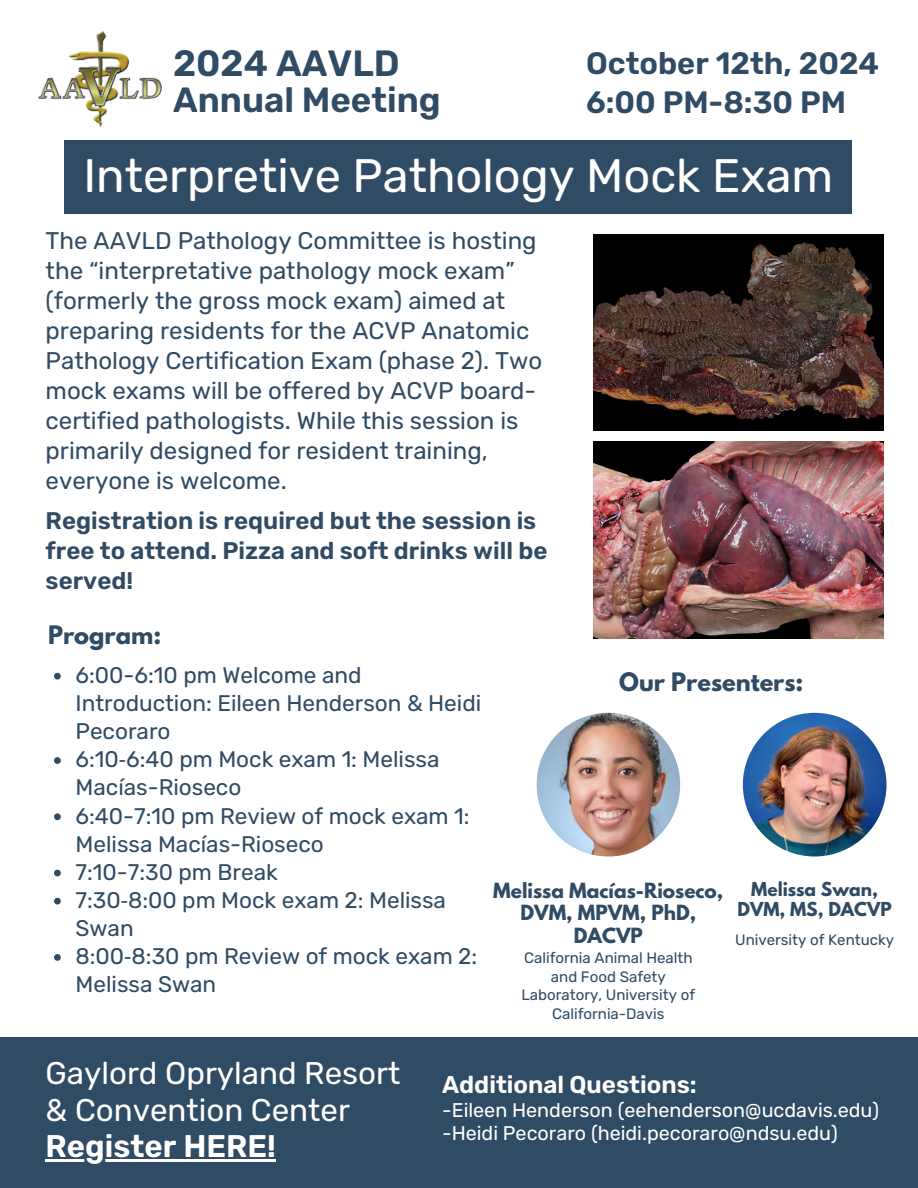
<style>
.page{position:relative;width:918px;height:1188px;background:#fff}
.page>*{position:absolute;margin:0;border:0;box-sizing:border-box;transform-origin:0 0}
.t1{font:46.95px "Rubik";color:#fff}
.t2{font:600 36.45px "Rubik";color:#304b64}
.t3{font:600 34.95px "Rubik";color:#304b64}
.t4{font:31.35px/36.3px "Rubik";color:#fff}
.t5{font:600 31.35px "Rubik";color:#fff}
.t6{font:600 30.9px/38.2px "Rubik";color:#304b64}
.t7{font:600 24.3px "Rubik";color:#fff}
.t8{font:24.15px/30px "Rubik";color:#304b64}
.t9{font:600 24.15px/30px "Rubik";color:#304b64}
.t10{font:22.5px/28.2px "Rubik";color:#304b64}
.t11{font:700 22.5px "League Spartan";color:#304b64}
.t12{font:19.8px "Rubik";color:#fff}
.t13{font:700 18.6px/22.5px "League Spartan";color:#304b64;text-align:center}
.t14{font:700 17.1px "League Spartan";color:#304b64}
.t15{font:15px/18.8px "Rubik";color:#304b64;text-align:center}
.s1{font-family:"Noto Sans"}
</style>
<div class="page">
<img style="left:594px;top:235px;width:290px;height:196px">
<img style="left:594px;top:442px;width:290px;height:197px">
<div style="left:0;top:1037px;width:918px;height:151px;background:#304b64"></div>
<img style="left:537px;top:713px;width:143px;height:144px;border-radius:50%">
<img style="left:38px;top:30px;width:124px;height:97px">
<img style="left:743px;top:713px;width:144px;height:144px;border-radius:50%">
<hr style="left:46px;top:1160px;width:230px;height:2px;background:#fff">
<div style="left:65px;top:140px;width:787px;height:74px;background:#304b64"></div>
<svg style="left:54px;top:673px;width:7px;height:7px"></svg>
<svg style="left:54px;top:757px;width:7px;height:7px"></svg>
<svg style="left:54px;top:813px;width:7px;height:7px"></svg>
<svg style="left:54px;top:870px;width:7px;height:6px"></svg>
<svg style="left:54px;top:898px;width:7px;height:7px"></svg>
<svg style="left:54px;top:954px;width:7px;height:7px"></svg>
<p class="t2" style="left:173px;top:42px;width:228px">2024 AAVLD</p>
<p class="t3" style="left:173px;top:80px;width:269px">Annual Meeting</p>
<h5 class="t6" style="left:586px;top:45px;width:295px">October 12th, 2024<br>6:00 PM-8:30 PM</h5>
<p class="t1" style="left:83px;top:148px;width:751px">Interpretive Pathology Mock Exam</p>
<p class="t8" style="left:46px;top:226px;width:498px">The AAVLD Pathology Committee is hosting the “interpretative pathology mock exam” (formerly the gross mock exam) aimed at preparing residents for the ACVP Anatomic Pathology Certification Exam (phase 2). Two mock exams will be offered by ACVP board&shy;certified pathologists. While this session is primarily designed for resident training, everyone is welcome.</p>
<p class="t9" style="left:46px;top:505px;width:503px">Registration is required but the session is free to attend. Pizza and soft drinks will be served!</p>
<p class="t11" style="left:48px;top:623px;width:115px">Program:</p>
<p class="t10" style="left:76px;top:661px;width:407px">6:00-6:10 pm Welcome and<br>Introduction: Eileen Henderson &amp; Heidi<br>Pecoraro</p>
<h4 class="t10" style="left:76px;top:745px;width:366px">6:10<span class="s1">‐</span>6:40 pm Mock exam 1: Melissa<br>Macías-Rioseco</h4>
<p class="t10" style="left:76px;top:802px;width:396px">6:40-7:10 pm Review of mock exam 1:<br>Melissa Macías-Rioseco</p>
<p class="t10" style="left:76px;top:858px;width:204px">7:10-7:30 pm Break</p>
<p class="t10" style="left:76px;top:886px;width:403px">7:30<span class="s1">‐</span>8:00 pm Mock exam 2: Melissa<br>Swan<br>8:00<span class="s1">‐</span>8:30 pm Review of mock exam 2:<br>Melissa Swan</p>
<p class="t11" style="left:619px;top:671px;width:186px">Our Presenters:</p>
<p class="t13" style="left:493px;top:881px;width:232px">Melissa Macías-Rioseco,<br>DVM, MPVM, PhD,<br>DACVP</p>
<p class="t15" style="left:521px;top:948px;width:175px">California Animal Health and Food Safety<br>Laboratory, University of<br>California-Davis</p>
<p class="t14" style="left:751px;top:880px;width:128px">Melissa Swan,</p>
<p class="t14" style="left:737px;top:900px;width:156px">DVM, MS, DACVP</p>
<p class="t15" style="left:735px;top:930px;width:161px">University of Kentucky</p>
<h3 class="t4" style="left:46px;top:1055px;width:356px">Gaylord Opryland Resort &amp; Convention Center</h3>
<h1 class="t5" style="left:46px;top:1128px;width:232px">Register HERE!</h1>
<h6 class="t7" style="left:442px;top:1070px;width:256px">Additional Questions:</h6>
<h5 class="t12" style="left:442px;top:1098px;width:439px">-Eileen Henderson (eehenderson@ucdavis.edu)</h5>
<h5 class="t12" style="left:442px;top:1122px;width:397px">-Heidi Pecoraro (heidi.pecoraro@ndsu.edu)</h5>
</div>
